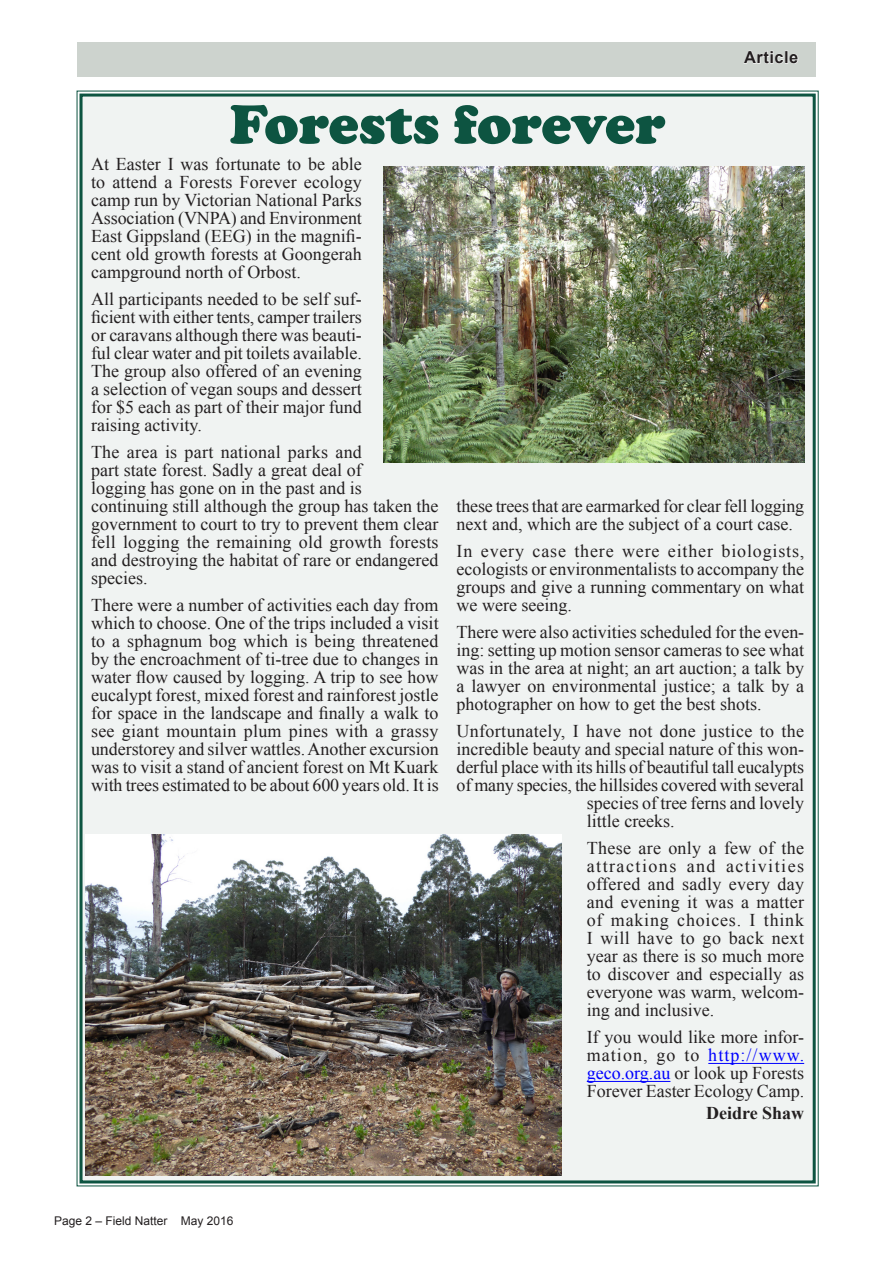
<style>
.page{position:relative;width:893px;height:1263px;background:#fff}
.page>*{position:absolute;margin:0;border:0;box-sizing:border-box;transform-origin:0 0}
.Story_heading{font:900 57px "Cooper";letter-spacing:-.005em;color:#0d5441}
.Body_text{font:18px/18px "Times New Roman";color:#231f20;text-align:justify}
.Body_text-2{font:18px "Times New Roman";letter-spacing:.02em;color:#231f20}
.author{font:700 18px "Times New Roman";color:#231f20}
.t1{font:700 16.5px "Arial";letter-spacing:.03em;color:#231f20}
.t2{font:12px "Arial";color:#231f20}
.s1{color:#00f}
</style>
<div class="page">
<div style="left:77px;top:43px;width:739px;height:34px;background:#cdd3ce"></div>
<svg style="left:743px;top:50px;width:56px;height:14px"></svg>
<div style="left:76px;top:90px;width:743px;height:1097px;background:#f0f3f2"></div>
<img style="left:85px;top:834px;width:476px;height:342px">
<img style="left:383px;top:167px;width:421px;height:295px">
<p class="t1" style="left:744px;top:46px;width:56px">Article</p>
<p class="Story_heading" style="left:230px;top:91px;width:438px">Forests forever</p>
<p class="Body_text" style="left:91px;top:155px;width:272px">At Easter I was fortunate to be able to attend a Forests Forever ecology camp run by Victorian National Parks Association (VNPA) and Environment East Gippsland (EEG) in the magnifi&shy;cent old growth forests at Goongerah campground north of Orbost.</p>
<p class="Body_text" style="left:91px;top:290px;width:272px">All participants needed to be self suf&shy;ficient with either tents, camper trailers or caravans although there was beauti&shy;ful clear water and pit toilets available.<br>The group also offered of an evening a selection of vegan soups and dessert for $5 each as part of their major fund raising activity.</p>
<p class="Body_text" style="left:91px;top:443px;width:349px;text-align:left">The area is part national parks and<br>part state forest. Sadly a great deal of<br>logging has gone on in the past and is continuing still although the group has taken the government to court to try to prevent them clear fell logging the remaining old growth forests and destroying the habitat of rare or endangered species.</p>
<p class="Body_text" style="left:91px;top:596px;width:349px">There were a number of activities each day from which to choose. One of the trips included a visit to a sphagnum bog which is being threatened by the encroachment of ti-tree due to changes in water flow caused by logging. A trip to see how eucalypt forest, mixed forest and rainforest jostle for space in the landscape and finally a walk to see giant mountain plum pines with a grassy understorey and silver wattles. Another excursion was to visit a stand of ancient forest on Mt Kuark with trees estimated to be about 600 years old. It is</p>
<p class="Body_text" style="left:457px;top:497px;width:349px">these trees that are earmarked for clear fell logging next and, which are the subject of a court case.</p>
<p class="Body_text" style="left:457px;top:542px;width:349px">In every case there were either biologists, ecologists or environmentalists to accompany the groups and give a running commentary on what we were seeing.</p>
<p class="Body_text" style="left:457px;top:623px;width:349px">There were also activities scheduled for the even&shy;ing: setting up motion sensor cameras to see what was in the area at night; an art auction; a talk by a lawyer on environmental justice; a talk by a photographer on how to get the best shots.</p>
<p class="Body_text-2" style="left:457px;top:719px;width:349px">Unfortunately, I have not done justice to the</p>
<p class="Body_text" style="left:457px;top:740px;width:349px">incredible beauty and special nature of this won-</p>
<p class="Body_text" style="left:457px;top:758px;width:349px">derful place with its hills of beautiful tall eucalypts</p>
<p class="Body_text" style="left:457px;top:776px;width:349px">of many species, the hillsides covered with several</p>
<p class="Body_text" style="left:587px;top:794px;width:219px">species of tree ferns and lovely</p>
<p class="Body_text" style="left:587px;top:812px;width:89px">little creeks.</p>
<p class="Body_text" style="left:587px;top:839px;width:219px">These are only a few of the attractions and activities offered and sadly every day and evening it was a matter of making choices. I think I will have to go back next year as there is so much more to discover and especially as everyone was warm, welcom&shy;ing and inclusive.</p>
<p class="Body_text" style="left:587px;top:1028px;width:219px">If you would like more infor&shy;mation, go to <span class="s1">http://www. geco.org.au</span> or look up Forests Forever Easter Ecology Camp.</p>
<p class="author" style="left:706px;top:1100px;width:100px">Deidre Shaw</p>
<p class="t2" style="left:54px;top:1213px;width:181px">Page 2 – Field Natter May 2016</p>
</div>
